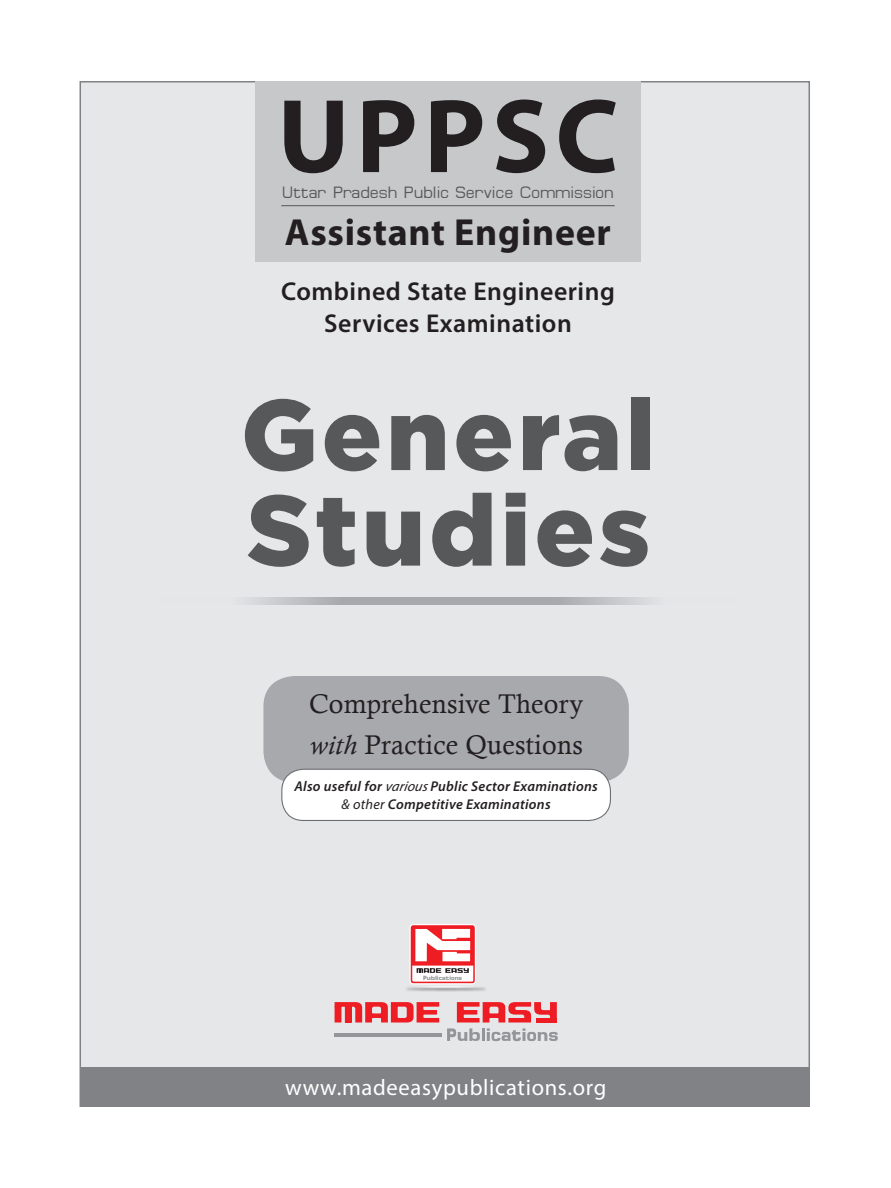
<style>
.page{position:relative;width:891px;height:1188px;background:#fff}
.page>*{position:absolute;margin:0;border:0;box-sizing:border-box;transform-origin:0 0}
.t1{font:700 105.9px "Myriad Pro";letter-spacing:.06em;color:#231f20}
.t2{font:900 99.9px/95.6px "Gotham";letter-spacing:.04em;color:#57585a}
.t3{font:700 37.8px "Myriad Pro";letter-spacing:.02em;color:#231f20}
.t4{font:27px/41.1px "Calisto";letter-spacing:.01em;color:#231f20}
.t5{font:600 25.8px/31px "Myriad Pro";letter-spacing:.02em;color:#231f20;text-align:center}
.t6{font:22.65px "Myriad Pro";letter-spacing:.03em;color:#fff}
.t7{font:16.5px "Micro FLF";color:#57585a}
.t8{font:italic 600 14.25px/18.5px "Myriad Pro";letter-spacing:.02em;color:#231f20;text-align:center}
.t9{font:700 6.15px "Micro FLF";color:#939598}
.s1{font-style:italic}
.s2{font-weight:400}
</style>
<div class="page">
<div style="left:80px;top:81px;width:730px;height:1026px;background:#e6e7e9;border:2px solid #808285"></div>
<div style="left:81px;top:1068px;width:729px;height:39px;background:#808285"></div>
<svg style="left:248px;top:597px;width:200px;height:7px"></svg>
<svg style="left:448px;top:597px;width:202px;height:7px"></svg>
<div style="left:404px;top:986px;width:83px;height:6px;background:#231f20;opacity:.75"></div>
<svg style="left:406px;top:924px;width:79px;height:64px"></svg>
<hr style="left:334px;top:1034px;width:108px;height:3px;background:#939598">
<svg style="left:335px;top:1002px;width:104px;height:21px"></svg>
<svg style="left:447px;top:1002px;width:111px;height:39px"></svg>
<div style="left:255px;top:81px;width:386px;height:180px;background:#c7c8ca"></div>
<hr style="left:281px;top:205px;width:334px;height:1px;background:#57585a">
<div style="left:263px;top:676px;width:366px;height:106px;background:#a8a9ad;border-radius:31px"></div>
<div style="left:282px;top:769px;width:328px;height:51px;background:#fff;border-radius:22px"></div>
<div style="left:281px;top:769px;width:330px;height:52px;border:1px solid #6c6d70;border-radius:22px"></div>
<h1 class="t1" style="left:277px;top:67px;width:343px">UPPSC</h1>
<p class="t7" style="left:282px;top:183px;width:333px">Uttar Pradesh Public Service Commission</p>
<h3 class="t3" style="left:285px;top:208px;width:328px">Assistant Engineer</h3>
<h3 class="t5" style="left:281px;top:276px;width:335px">Combined State Engineering<br>Services Examination</h3>
<h2 class="t2" style="left:241px;top:384px;width:416px">General<br>Studies</h2>
<h3 class="t4" style="left:309px;top:683px;width:276px">Comprehensive Theory <span class="s1">with</span> Practice Questions</h3>
<p class="t8" style="left:294px;top:777px;width:305px">Also useful for <span class="s2">various</span> Public Sector Examinations <span class="s2">&amp; other</span> Competitive Examinations</p>
<p class="t9" style="left:423px;top:974px;width:41px">Publications</p>
<h3 class="t6" style="left:285px;top:1073px;width:323px">www.madeeasypublications.org</h3>
</div>
